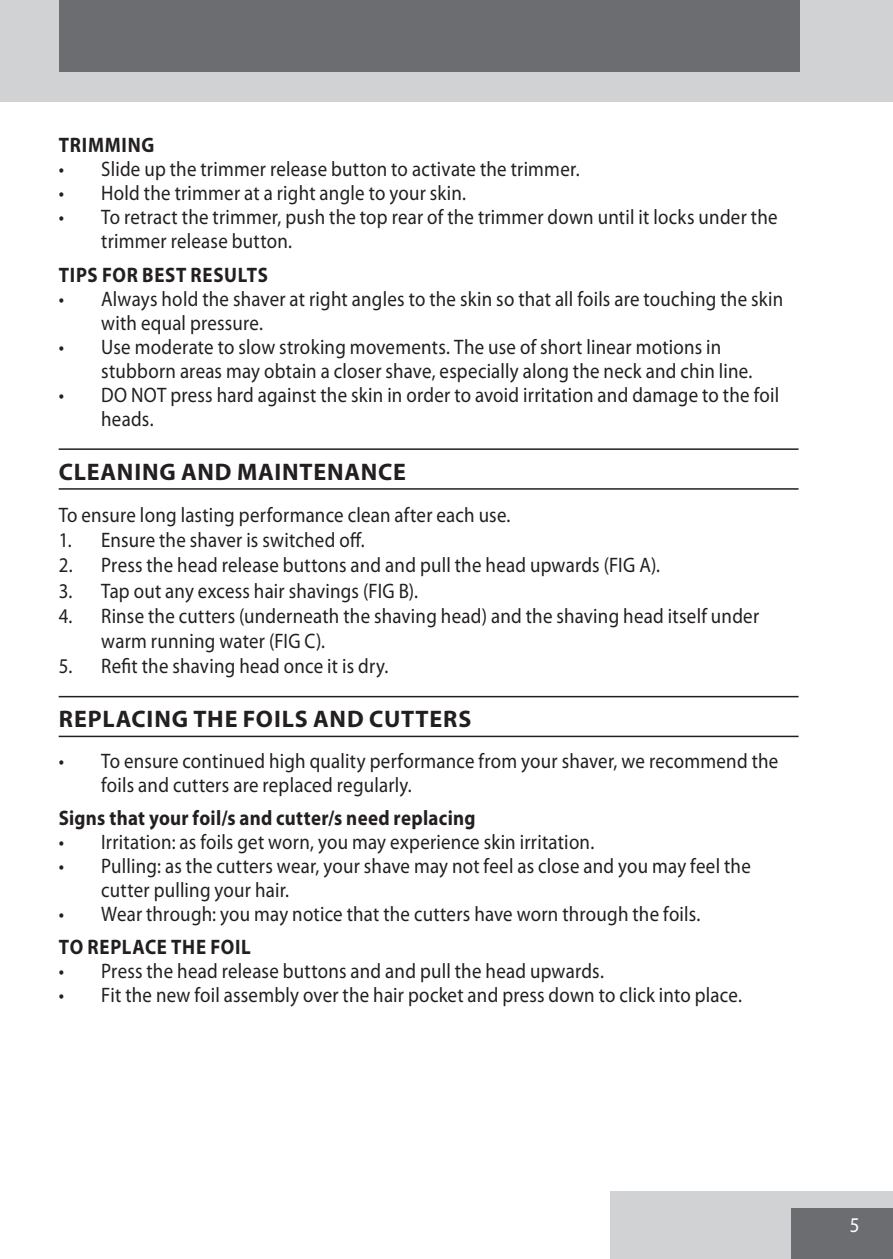
<style>
.page{position:relative;width:893px;height:1259px;background:#fff}
.page>*{position:absolute;margin:0;border:0;box-sizing:border-box;transform-origin:0 0}
.t1{font:700 24px "Myriad Pro";letter-spacing:.035em;color:#231f20}
.default{font:21px/24px "Myriad Pro";letter-spacing:.01em;color:#231f20;scale:.9 1}
.default_bullet{font:700 21px "Myriad Pro";letter-spacing:.025em;color:#231f20;scale:.9 1}
.t2{font:21px "Myriad Pro";color:#fff;scale:.9 1}
</style>
<div class="page">
<div style="left:611px;top:1191px;width:282px;height:68px;background:#d1d2d4"></div>
<div style="left:791px;top:1208px;width:102px;height:51px;background:#6c6d70"></div>
<div style="left:0;top:0;width:893px;height:102px;background:#d1d2d4"></div>
<div style="left:59px;top:0;width:740px;height:72px;background:#6c6d70"></div>
<hr style="left:59px;top:448px;width:740px;height:2px;background:#231f20">
<hr style="left:59px;top:488px;width:740px;height:2px;background:#231f20">
<hr style="left:59px;top:696px;width:740px;height:1px;background:#231f20">
<hr style="left:59px;top:735px;width:740px;height:2px;background:#231f20">
<p class="default_bullet" style="left:59px;top:131px;width:108px">TRIMMING</p>
<p class="default" style="left:59px;top:156px;width:580px">• Slide up the trimmer release button to activate the trimmer.</p>
<p class="default" style="left:59px;top:180px;width:454px">• Hold the trimmer at a right angle to your skin.</p>
<p class="default" style="left:101px;top:204px;width:753px;text-indent:-43px">• To retract the trimmer, push the top rear of the trimmer down until it locks under the trimmer release button.</p>
<p class="default_bullet" style="left:59px;top:261px;width:234px">TIPS FOR BEST RESULTS</p>
<p class="default" style="left:101px;top:286px;width:759px;text-indent:-43px">• Always hold the shaver at right angles to the skin so that all foils are touching the skin with equal pressure.</p>
<p class="default" style="left:101px;top:334px;width:725px;text-indent:-43px">• Use moderate to slow stroking movements. The use of short linear motions in stubborn areas may obtain a closer shave, especially along the neck and chin line.</p>
<p class="default" style="left:101px;top:382px;width:755px;text-indent:-43px">• DO NOT press hard against the skin in order to avoid irritation and damage to the foil heads.</p>
<p class="t1" style="left:59px;top:456px;width:349px">CLEANING AND MAINTENANCE</p>
<p class="default" style="left:59px;top:502px;width:504px">To ensure long lasting performance clean after each use.</p>
<p class="default" style="left:59px;top:528px;width:341px">1. Ensure the shaver is switched off.</p>
<p class="default" style="left:59px;top:553px;width:670px">2. Press the head release buttons and and pull the head upwards (FIG A).</p>
<p class="default" style="left:59px;top:578px;width:401px">3. Tap out any excess hair shavings (FIG B).</p>
<p class="default" style="left:101px;top:603px;width:733px;line-height:25.2px;text-indent:-43px">4. Rinse the cutters (underneath the shaving head) and the shaving head itself under warm running water (FIG C).</p>
<p class="default" style="left:59px;top:654px;width:368px">5. Refit the shaving head once it is dry.</p>
<p class="t1" style="left:59px;top:703px;width:414px">REPLACING THE FOILS AND CUTTERS</p>
<p class="default" style="left:101px;top:749px;width:754px;text-indent:-43px">• To ensure continued high quality performance from your shaver, we recommend the foils and cutters are replaced regularly.</p>
<p class="default_bullet" style="left:59px;top:804px;width:465px">Signs that your foil/s and cutter/s need replacing</p>
<p class="default" style="left:59px;top:829px;width:597px">• Irritation: as foils get worn, you may experience skin irritation.</p>
<p class="default" style="left:101px;top:853px;width:723px;text-indent:-43px">• Pulling: as the cutters wear, your shave may not feel as close and you may feel the cutter pulling your hair.</p>
<p class="default" style="left:59px;top:901px;width:715px">• Wear through: you may notice that the cutters have worn through the foils.</p>
<p class="default_bullet" style="left:59px;top:933px;width:215px">TO REPLACE THE FOIL</p>
<p class="default" style="left:59px;top:959px;width:607px">• Press the head release buttons and and pull the head upwards.</p>
<p class="default" style="left:59px;top:983px;width:761px">• Fit the new foil assembly over the hair pocket and press down to click into place.</p>
<p class="t2" style="left:850px;top:1212px;width:12px">5</p>
</div>
